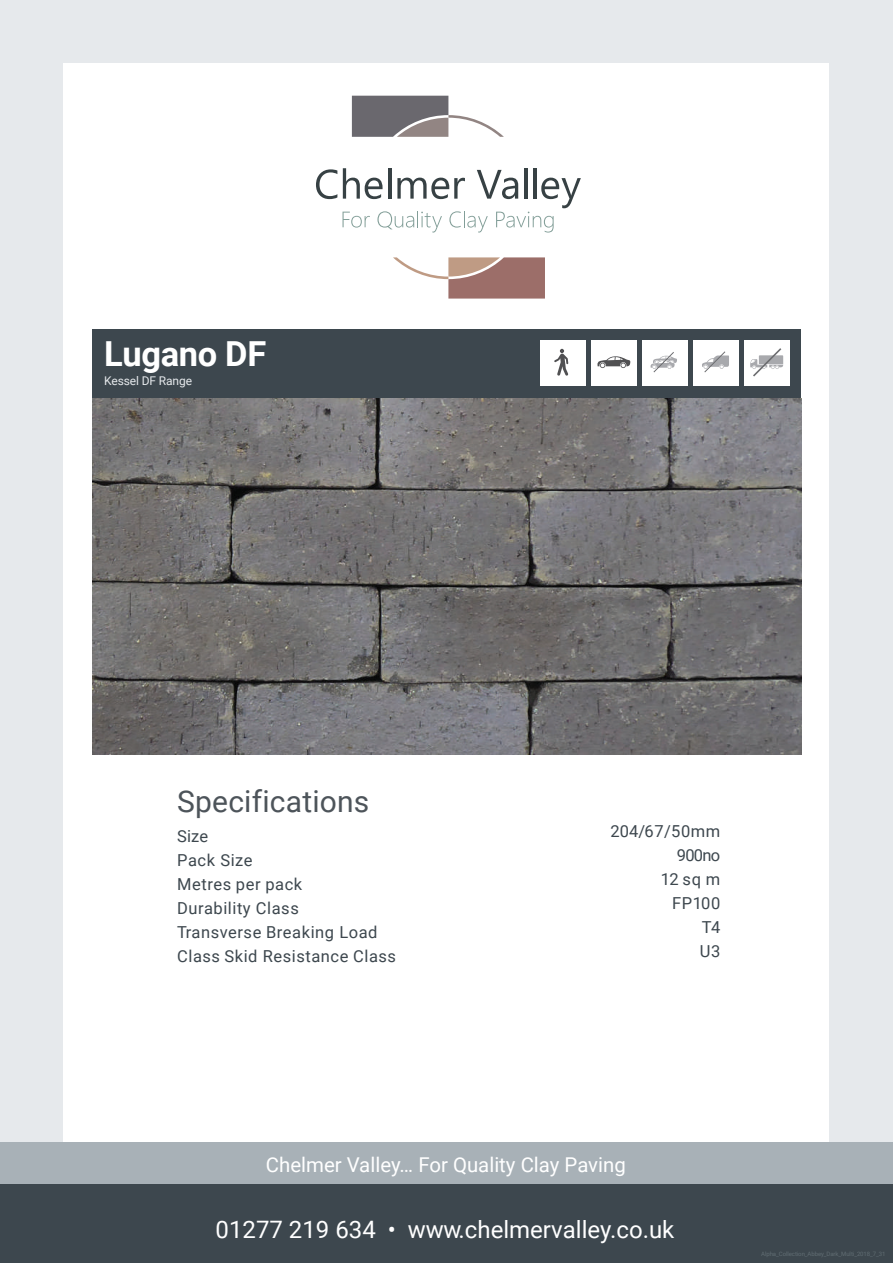
<style>
.page{position:relative;width:893px;height:1263px;background:#e6e9ec}
.page>*{position:absolute;margin:0;border:0;box-sizing:border-box;transform-origin:0 0}
.t1{font:700 34.5px "Roboto";letter-spacing:-.01em;color:#fff}
.t2{font:30px "Roboto";letter-spacing:.005em;color:#4d545a}
.t3{font:24px "Roboto";color:#fff}
.t4{font:20.4px "Roboto";color:#fff}
.t5{font:16.5px/24px "Roboto";letter-spacing:.035em;color:#3d474e;text-align:right}
.t6{font:12px "Roboto";letter-spacing:-.01em;color:#e6e9ec}
</style>
<div class="page">
<div style="left:64px;top:64px;width:765px;height:1135px;background:#fff"></div>
<div style="left:93px;top:330px;width:708px;height:69px;background:#3d474e"></div>
<img style="left:93px;top:399px;width:708px;height:356px">
<div style="left:0;top:1184px;width:893px;height:79px;background:#3d474e"></div>
<div style="left:0;top:1143px;width:893px;height:41px;background:#a8b1b7"></div>
<div style="left:540px;top:340px;width:45px;height:45px;background:#fff"></div>
<svg style="left:554px;top:349px;width:14px;height:27px"></svg>
<div style="left:591px;top:340px;width:45px;height:45px;background:#fff"></div>
<svg style="left:597px;top:356px;width:33px;height:12px"></svg>
<div style="left:642px;top:340px;width:45px;height:45px;background:#fff"></div>
<div style="left:693px;top:340px;width:45px;height:45px;background:#fff"></div>
<div style="left:744px;top:340px;width:45px;height:45px;background:#fff"></div>
<svg style="left:750px;top:348px;width:33px;height:29px"></svg>
<svg style="left:316px;top:169px;width:21px;height:30px"></svg>
<svg style="left:343px;top:168px;width:238px;height:65px"></svg>
<svg style="left:393px;top:257px;width:152px;height:42px"></svg>
<svg style="left:352px;top:96px;width:152px;height:41px"></svg>
<svg style="left:702px;top:351px;width:27px;height:22px"></svg>
<svg style="left:651px;top:352px;width:26px;height:21px"></svg>
<h1 class="t1" style="left:104px;top:329px;width:163px">Lugano DF</h1>
<p class="t6" style="left:104px;top:372px;width:89px">Kessel DF Range</p>
<h2 class="t2" style="left:177px;top:780px;width:194px">Specifications</h2>
<p class="t5" style="left:177px;top:823px;width:220px;text-align:left">Size<br>Pack Size<br>Metres per pack<br>Durability Class<br>Transverse Breaking Load<br>Class Skid Resistance Class</p>
<p class="t5" style="left:610px;top:818px;width:111px">204/67/50mm<br>900no<br>12 sq m<br>FP100<br>T4<br>U3</p>
<p class="t4" style="left:266px;top:1150px;width:362px">Chelmer Valley… For Quality Clay Paving</p>
<h3 class="t3" style="left:216px;top:1212px;width:460px">01277 219 634 • www.chelmervalley.co.uk</h3>
</div>
